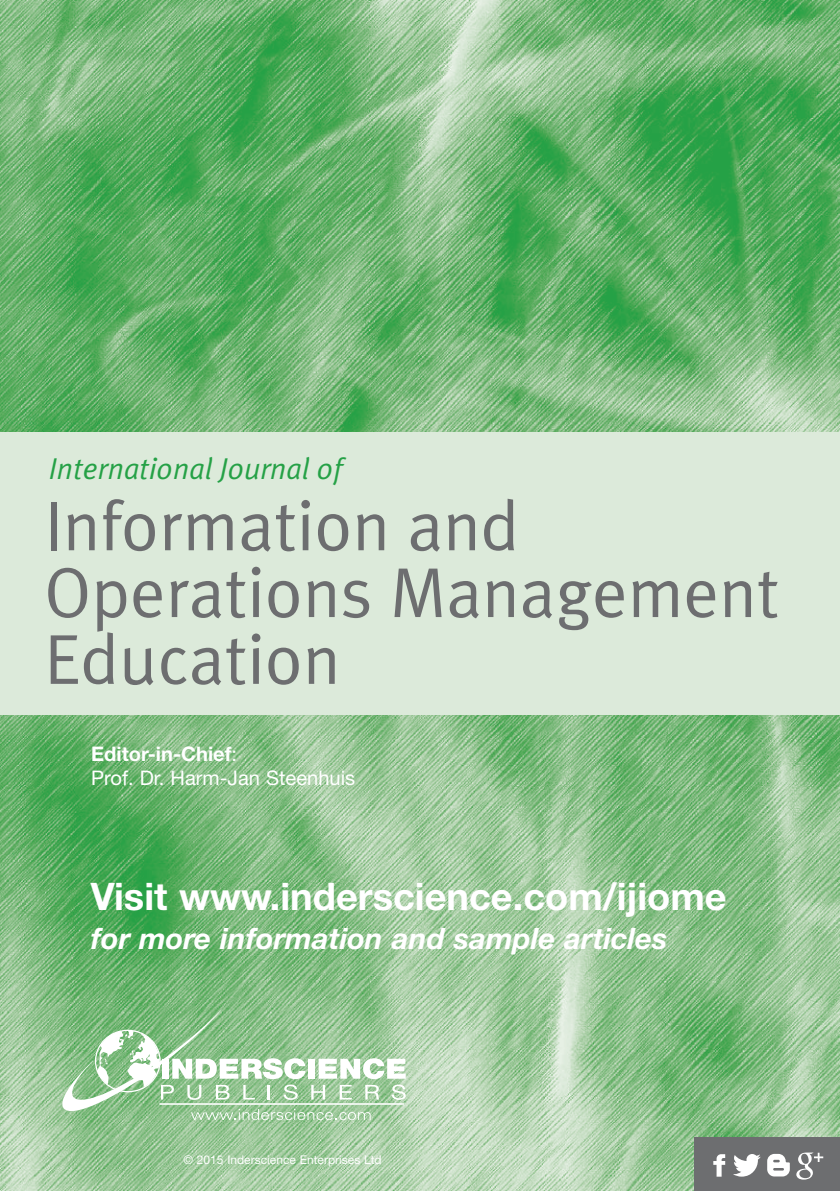
<style>
.page{position:relative;width:840px;height:1191px;background:#fff}
.page>*{position:absolute;margin:0;border:0;box-sizing:border-box;transform-origin:0 0}
.t1{font:70.6px/66.8px "Meta Plus Normal";color:#6d6e70}
.t2{font:700 38px "Helvetica Neue";color:#fff}
.t3{font:italic 30.2px "Meta Plus Normal";color:#25a146}
.t4{font:italic 700 29.4px "Helvetica Neue";color:#fff}
.t5{font:20px/24.4px "Helvetica Neue";color:#fff}
.t6{font:12px "Helvetica Neue";color:#fff}
.s1{font-weight:700}
</style>
<div class="page">
<img style="left:0;top:0;width:839px;height:1191px">
<div style="left:0;top:432px;width:839px;height:282px;background:#dceada"></div>
<svg style="left:62px;top:1009px;width:343px;height:111px;background:#a1cca1"></svg>
<div style="left:694px;top:1137px;width:145px;height:54px;background:#6d6e70"></div>
<svg style="left:713px;top:1154px;width:11px;height:22px"></svg>
<svg style="left:733px;top:1154px;width:27px;height:22px"></svg>
<svg style="left:767px;top:1153px;width:22px;height:23px"></svg>
<svg style="left:796px;top:1152px;width:26px;height:27px"></svg>
<p class="t3" style="left:49px;top:456px;width:295px">International Journal of</p>
<p class="t1" style="left:44px;top:498px;width:736px">Information and<br>Operations Management<br>Education</p>
<p class="t5" style="left:91px;top:743px;width:265px"><span class="s1">Editor-in-Chief</span>:<br>Prof. Dr. Harm-Jan Steenhuis</p>
<p class="t2" style="left:91px;top:882px;width:637px">Visit www.inderscience.com/ijiome</p>
<p class="t4" style="left:91px;top:928px;width:577px">for more information and sample articles</p>
<p class="t6" style="left:183px;top:1155px;width:199px">© 2015 Inderscience Enterprises Ltd</p>
</div>
